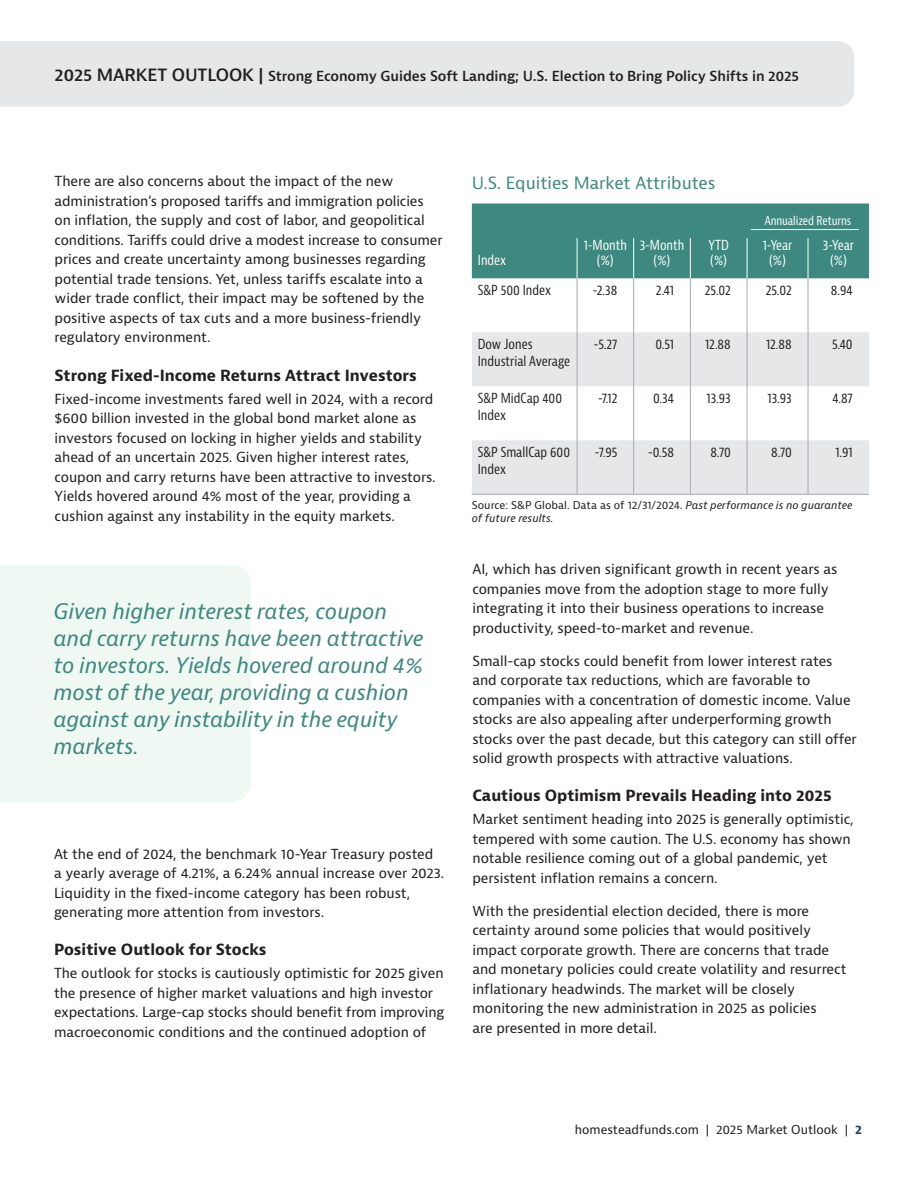
<style>
.page{position:relative;width:918px;height:1188px;background:#fff}
.page>*{position:absolute;margin:0;border:0;box-sizing:border-box;transform-origin:0 0}
.t1{font:italic 21px/27px "Bernina Sans";letter-spacing:-.01em;color:#3e897f}
.t2{font:16.5px "Bernina Sans";color:#3e897f}
.t3{font:700 15px "Bernina Sans";color:#231f20}
.t4{font:13.5px/19.5px "Bernina Sans";letter-spacing:-.005em;color:#231f20}
.t5{font:condensed 13.5px/16.5px "Bernina Sans";color:#231f20}
.t6{font:600 13.5px "Bernina Sans";letter-spacing:-.005em;color:#231f20}
.t7{font:condensed 13.5px/15px "Bernina Sans";color:#fff;text-align:center}
.t8{font:12px "Bernina Sans";color:#231f20}
.t9{font:condensed 12px "Bernina Sans";letter-spacing:-.005em;color:#fff}
.t10{font:italic 10.5px/13.5px "Bernina Sans";color:#231f20}
.s1{font-size:16.5px}
.s2{font-style:normal}
.s3{font-weight:700;color:#114757}
</style>
<div class="page">
<div style="left:0;top:41px;width:854px;height:65px;background:#e6e7e9"></div>
<div style="left:472px;top:204px;width:397px;height:74px;background:#3e897f"></div>
<svg style="left:472px;top:332px;width:397px;height:162px;fill:#e6e7e9"></svg>
<hr style="left:633px;top:232px;width:1px;height:46px;background:#fff">
<hr style="left:690px;top:232px;width:1px;height:46px;background:#fff">
<hr style="left:747px;top:232px;width:1px;height:46px;background:#fff">
<hr style="left:808px;top:232px;width:1px;height:46px;background:#fff">
<hr style="left:633px;top:278px;width:1px;height:54px;background:#a8a9ad">
<hr style="left:690px;top:278px;width:1px;height:54px;background:#a8a9ad">
<hr style="left:747px;top:278px;width:1px;height:54px;background:#a8a9ad">
<hr style="left:808px;top:278px;width:1px;height:54px;background:#a8a9ad">
<hr style="left:633px;top:332px;width:1px;height:54px;background:#a8a9ad">
<hr style="left:690px;top:332px;width:1px;height:54px;background:#a8a9ad">
<hr style="left:747px;top:332px;width:1px;height:54px;background:#a8a9ad">
<hr style="left:808px;top:332px;width:1px;height:54px;background:#a8a9ad">
<hr style="left:633px;top:386px;width:1px;height:54px;background:#a8a9ad">
<hr style="left:690px;top:386px;width:1px;height:54px;background:#a8a9ad">
<hr style="left:747px;top:386px;width:1px;height:54px;background:#a8a9ad">
<hr style="left:808px;top:386px;width:1px;height:54px;background:#a8a9ad">
<hr style="left:633px;top:440px;width:1px;height:54px;background:#a8a9ad">
<hr style="left:690px;top:440px;width:1px;height:54px;background:#a8a9ad">
<hr style="left:747px;top:440px;width:1px;height:54px;background:#a8a9ad">
<hr style="left:808px;top:440px;width:1px;height:54px;background:#a8a9ad">
<hr style="left:577px;top:232px;width:1px;height:46px;background:#fff">
<hr style="left:577px;top:278px;width:1px;height:54px;background:#a8a9ad">
<hr style="left:577px;top:332px;width:1px;height:54px;background:#a8a9ad">
<hr style="left:577px;top:386px;width:1px;height:54px;background:#a8a9ad">
<hr style="left:577px;top:440px;width:1px;height:54px;background:#a8a9ad">
<hr style="left:472px;top:494px;width:105px;height:1px;background:#a8a9ad">
<hr style="left:577px;top:494px;width:57px;height:1px;background:#a8a9ad">
<hr style="left:634px;top:494px;width:56px;height:1px;background:#a8a9ad">
<hr style="left:690px;top:494px;width:57px;height:1px;background:#a8a9ad">
<hr style="left:747px;top:494px;width:61px;height:1px;background:#a8a9ad">
<hr style="left:808px;top:494px;width:61px;height:1px;background:#a8a9ad">
<div style="left:0;top:565px;width:251px;height:237px;background:#f0f8f3"></div>
<div style="left:477px;top:226px;width:339px;height:12px;background:#3e897f"></div>
<hr style="left:751px;top:229px;width:108px;height:1px;background:#fff">
<p class="t6" style="left:55px;top:68px;width:746px"><span class="s1">2025 MARKET OUTLOOK |</span> Strong Economy Guides Soft Landing; U.S. Election to Bring Policy Shifts in 2025</p>
<p class="t4" style="left:55px;top:172px;width:390px">There are also concerns about the impact of the new administration’s proposed tariffs and immigration policies on inflation, the supply and cost of labor, and geopolitical conditions. Tariffs could drive a modest increase to consumer prices and create uncertainty among businesses regarding potential trade tensions. Yet, unless tariffs escalate into a wider trade conflict, their impact may be softened by the positive aspects of tax cuts and a more business-friendly regulatory environment.</p>
<p class="t3" style="left:55px;top:365px;width:364px">Strong Fixed-Income Returns Attract Investors</p>
<p class="t4" style="left:55px;top:389px;width:382px">Fixed-income investments fared well in 2024, with a record $600 billion invested in the global bond market alone as investors focused on locking in higher yields and stability ahead of an uncertain 2025. Given higher interest rates, coupon and carry returns have been attractive to investors.<br>Yields hovered around 4% most of the year, providing a cushion against any instability in the equity markets.</p>
<h1 class="t1" style="left:54px;top:598px;width:371px">Given higher interest rates, coupon and carry returns have been attractive to investors. Yields hovered around 4% most of the year, providing a cushion against any instability in the equity markets.</h1>
<p class="t4" style="left:54px;top:844px;width:392px">At the end of 2024, the benchmark 10-Year Treasury posted a yearly average of 4.21%, a 6.24% annual increase over 2023.<br>Liquidity in the fixed-income category has been robust, generating more attention from investors.</p>
<p class="t3" style="left:54px;top:940px;width:214px">Positive Outlook for Stocks</p>
<p class="t4" style="left:54px;top:964px;width:392px">The outlook for stocks is cautiously optimistic for 2025 given the presence of higher market valuations and high investor expectations. Large-cap stocks should benefit from improving macroeconomic conditions and the continued adoption of</p>
<p class="t2" style="left:472px;top:172px;width:245px">U.S. Equities Market Attributes</p>
<p class="t9" style="left:765px;top:214px;width:88px">Annualized Returns</p>
<p class="t7" style="left:478px;top:253px;width:30px">Index</p>
<p class="t7" style="left:584px;top:238px;width:45px">1-Month (%)</p>
<p class="t7" style="left:640px;top:238px;width:46px">3-Month (%)</p>
<p class="t7" style="left:709px;top:238px;width:22px;text-align:left">YTD (%)</p>
<p class="t7" style="left:763px;top:238px;width:31px">1-Year (%)</p>
<p class="t7" style="left:823px;top:238px;width:33px">3-Year (%)</p>
<p class="t5" style="left:478px;top:282px;width:75px">S&amp;P 500 Index</p>
<p class="t5" style="left:593px;top:282px;width:26px">-2.38</p>
<p class="t5" style="left:656px;top:282px;width:20px">2.41</p>
<p class="t5" style="left:705px;top:282px;width:27px">25.02</p>
<p class="t5" style="left:766px;top:282px;width:27px">25.02</p>
<p class="t5" style="left:831px;top:282px;width:23px">8.94</p>
<p class="t5" style="left:478px;top:336px;width:94px">Dow Jones<br>Industrial Average</p>
<p class="t5" style="left:594px;top:336px;width:25px">-5.27</p>
<p class="t5" style="left:655px;top:336px;width:20px">0.51</p>
<p class="t5" style="left:705px;top:336px;width:27px">12.88</p>
<p class="t5" style="left:766px;top:336px;width:27px">12.88</p>
<p class="t5" style="left:832px;top:336px;width:22px">5.40</p>
<p class="t5" style="left:478px;top:390px;width:86px">S&amp;P MidCap 400<br>Index</p>
<p class="t5" style="left:598px;top:390px;width:21px">-7.12</p>
<p class="t5" style="left:653px;top:390px;width:23px">0.34</p>
<p class="t5" style="left:707px;top:390px;width:26px">13.93</p>
<p class="t5" style="left:768px;top:390px;width:26px">13.93</p>
<p class="t5" style="left:833px;top:390px;width:22px">4.87</p>
<p class="t5" style="left:478px;top:444px;width:94px">S&amp;P SmallCap 600<br>Index</p>
<p class="t5" style="left:595px;top:444px;width:24px">-7.95</p>
<p class="t5" style="left:648px;top:444px;width:28px">-0.58</p>
<p class="t5" style="left:710px;top:444px;width:22px">8.70</p>
<p class="t5" style="left:771px;top:444px;width:22px">8.70</p>
<p class="t5" style="left:835px;top:444px;width:19px">1.91</p>
<p class="t10" style="left:472px;top:498px;width:382px"><span class="s2">Source: S&amp;P Global. Data as of 12/31/2024.</span> Past performance is no guarantee of future results.</p>
<p class="t4" style="left:473px;top:560px;width:366px">AI, which has driven significant growth in recent years as companies move from the adoption stage to more fully integrating it into their business operations to increase productivity, speed-to-market and revenue.</p>
<p class="t4" style="left:473px;top:651px;width:386px">Small-cap stocks could benefit from lower interest rates and corporate tax reductions, which are favorable to companies with a concentration of domestic income. Value stocks are also appealing after underperforming growth stocks over the past decade, but this category can still offer solid growth prospects with attractive valuations.</p>
<p class="t3" style="left:472px;top:786px;width:361px">Cautious Optimism Prevails Heading into 2025</p>
<p class="t4" style="left:472px;top:810px;width:383px">Market sentiment heading into 2025 is generally optimistic, tempered with some caution. The U.S. economy has shown notable resilience coming out of a global pandemic, yet persistent inflation remains a concern.</p>
<p class="t4" style="left:472px;top:902px;width:376px">With the presidential election decided, there is more certainty around some policies that would positively impact corporate growth. There are concerns that trade and monetary policies could create volatility and resurrect inflationary headwinds. The market will be closely monitoring the new administration in 2025 as policies<br>are presented in more detail.</p>
<p class="t8" style="left:575px;top:1122px;width:289px">homesteadfunds.com | 2025 Market Outlook | <span class="s3">2</span></p>
</div>
